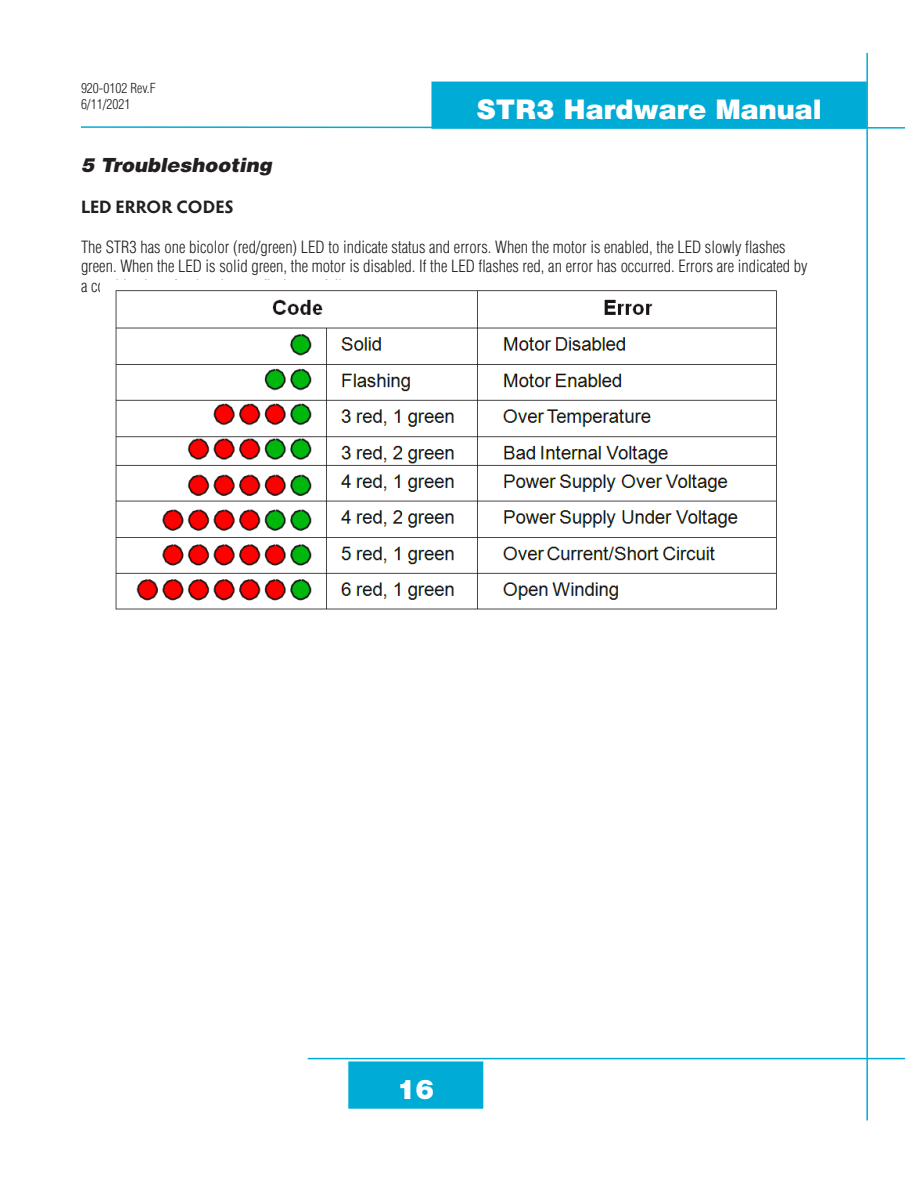
<style>
.page{position:relative;width:918px;height:1188px;background:#fff}
.page>*{position:absolute;margin:0;border:0;box-sizing:border-box;transform-origin:0 0}
.t1{font:900 27px "Helvetica";color:#fff}
.Subhead_1{font:italic 900 19.5px "Helvetica";color:#231f20}
.Tech_Spec_Heading{font:700 18px "Hypatia Sans Pro";letter-spacing:-.005em;color:#231f20}
.Body_text{font:300 condensed 16.5px/19.8px "Helvetica";color:#231f20}
.t2{font:300 condensed 13.5px/16.2px "Helvetica";color:#231f20}
</style>
<div class="page">
<svg style="left:81px;top:126px;width:824px;height:3px"></svg>
<hr style="left:308px;top:1058px;width:597px;height:1px;background:#00acd5">
<div style="left:349px;top:1062px;width:134px;height:46px;background:#00acd5"></div>
<div style="left:348px;top:1061px;width:135px;height:48px;border:2px solid #00acd5"></div>
<div style="left:432px;top:82px;width:434px;height:46px;background:#00acd5"></div>
<div style="left:431px;top:82px;width:436px;height:47px;border:2px solid #00acd5"></div>
<hr style="left:866px;top:53px;width:2px;height:1067px;background:#00acd5">
<img style="left:115px;top:290px;width:662px;height:319px">
<p class="t2" style="left:81px;top:80px;width:76px">920-0102 Rev.F<br>6/11/2021</p>
<h1 class="t1" style="left:476px;top:91px;width:347px">STR3 Hardware Manual</h1>
<p class="Subhead_1" style="left:81px;top:152px;width:192px">5 Troubleshooting</p>
<p class="Tech_Spec_Heading" style="left:81px;top:194px;width:154px">LED ERROR CODES</p>
<p class="Body_text" style="left:81px;top:237px;width:728px">The STR3 has one bicolor (red/green) LED to indicate status and errors. When the motor is enabled, the LED slowly flashes green. When the LED is solid green, the motor is disabled. If the LED flashes red, an error has occurred. Errors are indicated by</p>
<h1 class="t1" style="left:398px;top:1071px;width:38px">16</h1>
</div>
